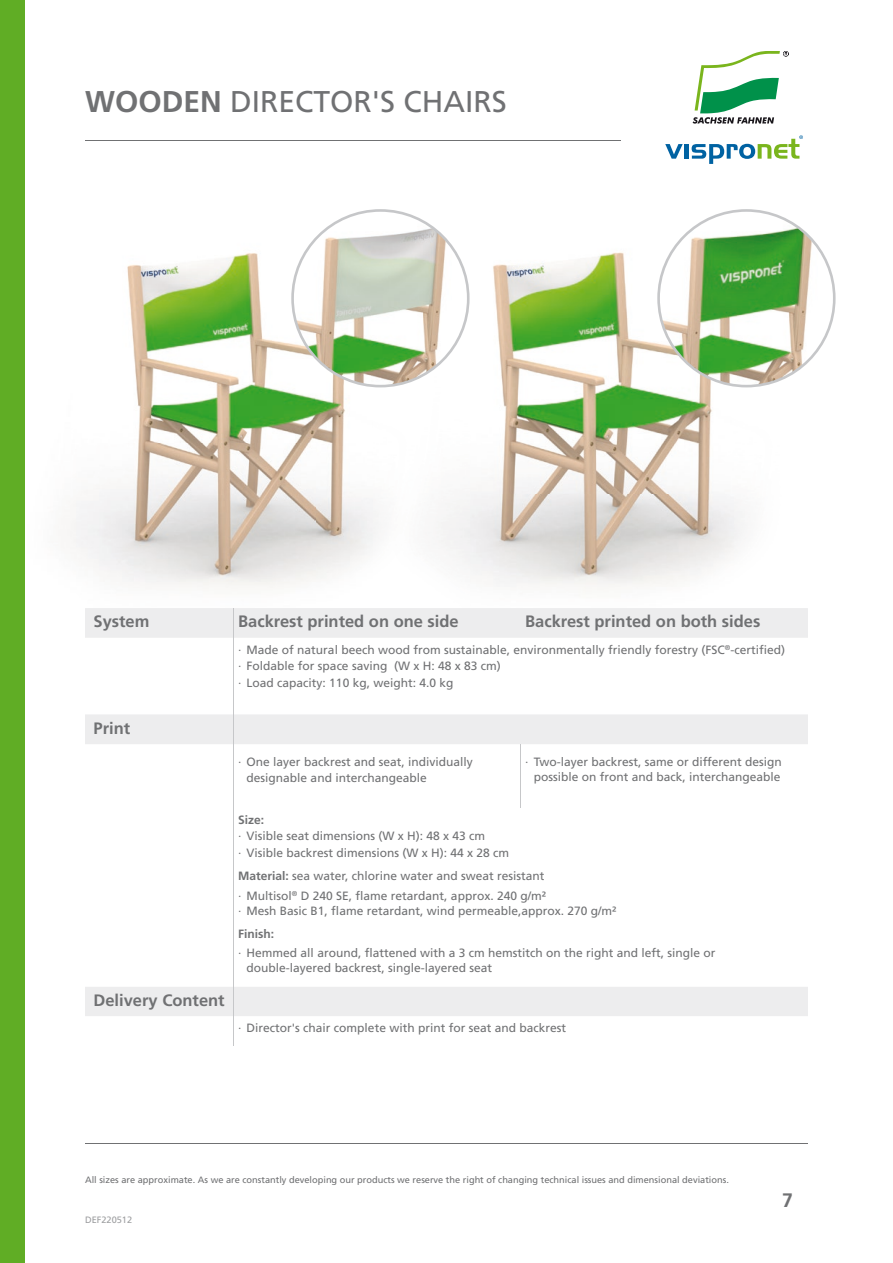
<style>
.page{position:relative;width:893px;height:1263px;background:#fff}
.page>*{position:absolute;margin:0;border:0;box-sizing:border-box;transform-origin:0 0}
.t1{font:30px "Frutiger LT Com";color:#707173}
.t2{font:700 19.5px "Frutiger LT Com";color:#707173}
.t3{font:700 16.5px "Frutiger LT Com";color:#707173}
.t4{font:12px/16.5px "Frutiger LT Com";color:#707173}
.t5{font:700 12px "Frutiger LT Com";color:#707173}
.t6{font:9.3px "Frutiger LT Com";color:#707173}
.t7{font:9.3px "Frutiger LT Com";color:#9d9ea0}
.s1{font-weight:700}
</style>
<div class="page">
<img style="left:70px;top:253px;width:304px;height:335px">
<img style="left:374px;top:252px;width:379px;height:337px">
<svg style="left:291px;top:209px;width:179px;height:178px"></svg>
<svg style="left:657px;top:209px;width:179px;height:178px"></svg>
<hr style="left:85px;top:140px;width:536px;height:1px;background:#707173">
<div style="left:85px;top:608px;width:723px;height:30px;background:#ededee"></div>
<div style="left:85px;top:987px;width:723px;height:29px;background:#ededee"></div>
<div style="left:85px;top:714px;width:723px;height:30px;background:#ededee"></div>
<hr style="left:233px;top:608px;width:1px;height:30px;background:#c6c7c9">
<hr style="left:233px;top:808px;width:1px;height:178px;background:#c6c7c9">
<hr style="left:233px;top:986px;width:1px;height:30px;background:#c6c7c9">
<hr style="left:233px;top:1016px;width:1px;height:30px;background:#c6c7c9">
<hr style="left:233px;top:638px;width:1px;height:76px;background:#c6c7c9">
<hr style="left:233px;top:714px;width:1px;height:30px;background:#c6c7c9">
<hr style="left:233px;top:744px;width:1px;height:64px;background:#c6c7c9">
<hr style="left:520px;top:744px;width:1px;height:64px;background:#c6c7c9">
<svg style="left:693px;top:51px;width:96px;height:73px"></svg>
<svg style="left:665px;top:144px;width:18px;height:15px"></svg>
<div style="left:684px;top:144px;width:5px;height:15px;background:#0062a2"></div>
<svg style="left:692px;top:135px;width:111px;height:29px"></svg>
<div style="left:0;top:0;width:25px;height:1263px;background:#60ad25"></div>
<hr style="left:85px;top:1143px;width:723px;height:1px;background:#707173">
<h1 class="t1" style="left:85px;top:84px;width:423px"><span class="s1">WOODEN</span> DIRECTOR'S CHAIRS</h1>
<h3 class="t3" style="left:94px;top:612px;width:57px">System</h3>
<h3 class="t3" style="left:238px;top:612px;width:222px">Backrest printed on one side</h3>
<h3 class="t3" style="left:525px;top:612px;width:237px">Backrest printed on both sides</h3>
<p class="t4" style="left:238px;top:641px;width:548px">· Made of natural beech wood from sustainable, environmentally friendly forestry (FSC<sup>®</sup>-certified) · Foldable for space saving (W x H: 48 x 83 cm)<br>· Load capacity: 110 kg, weight: 4.0 kg</p>
<h3 class="t3" style="left:94px;top:718px;width:38px">Print</h3>
<p class="t4" style="left:247px;top:753px;width:228px;text-indent:-9px">· One layer backrest and seat, individually designable and interchangeable</p>
<p class="t4" style="left:525px;top:754px;width:258px;line-height:15px;text-align:center">· Two-layer backrest, same or different design possible on front and back, interchangeable</p>
<p class="t5" style="left:238px;top:812px;width:28px">Size:</p>
<p class="t4" style="left:238px;top:828px;width:273px">· Visible seat dimensions (W x H): 48 x 43 cm<br>· Visible backrest dimensions (W x H): 44 x 28 cm</p>
<p class="t4" style="left:238px;top:866px;width:309px;line-height:19.2px"><span class="s1">Material:</span> sea water, chlorine water and sweat resistant · Multisol<sup>®</sup> D 240 SE, flame retardant, approx. 240 g/m²</p>
<p class="t4" style="left:238px;top:902px;width:380px">· Mesh Basic B1, flame retardant, wind permeable,approx. 270 g/m²</p>
<p class="t5" style="left:238px;top:927px;width:37px">Finish:</p>
<p class="t4" style="left:247px;top:946px;width:470px;line-height:15px;text-indent:-9px">· Hemmed all around, flattened with a 3 cm hemstitch on the right and left, single or double-layered backrest, single-layered seat</p>
<h3 class="t3" style="left:94px;top:990px;width:133px">Delivery Content</h3>
<p class="t4" style="left:238px;top:1020px;width:329px">· Director's chair complete with print for seat and backrest</p>
<p class="t6" style="left:85px;top:1174px;width:645px">All sizes are approximate. As we are constantly developing our products we reserve the right of changing technical issues and dimensional deviations.</p>
<p class="t7" style="left:85px;top:1214px;width:49px">DEF220512</p>
<h2 class="t2" style="left:782px;top:1189px;width:12px">7</h2>
</div>
